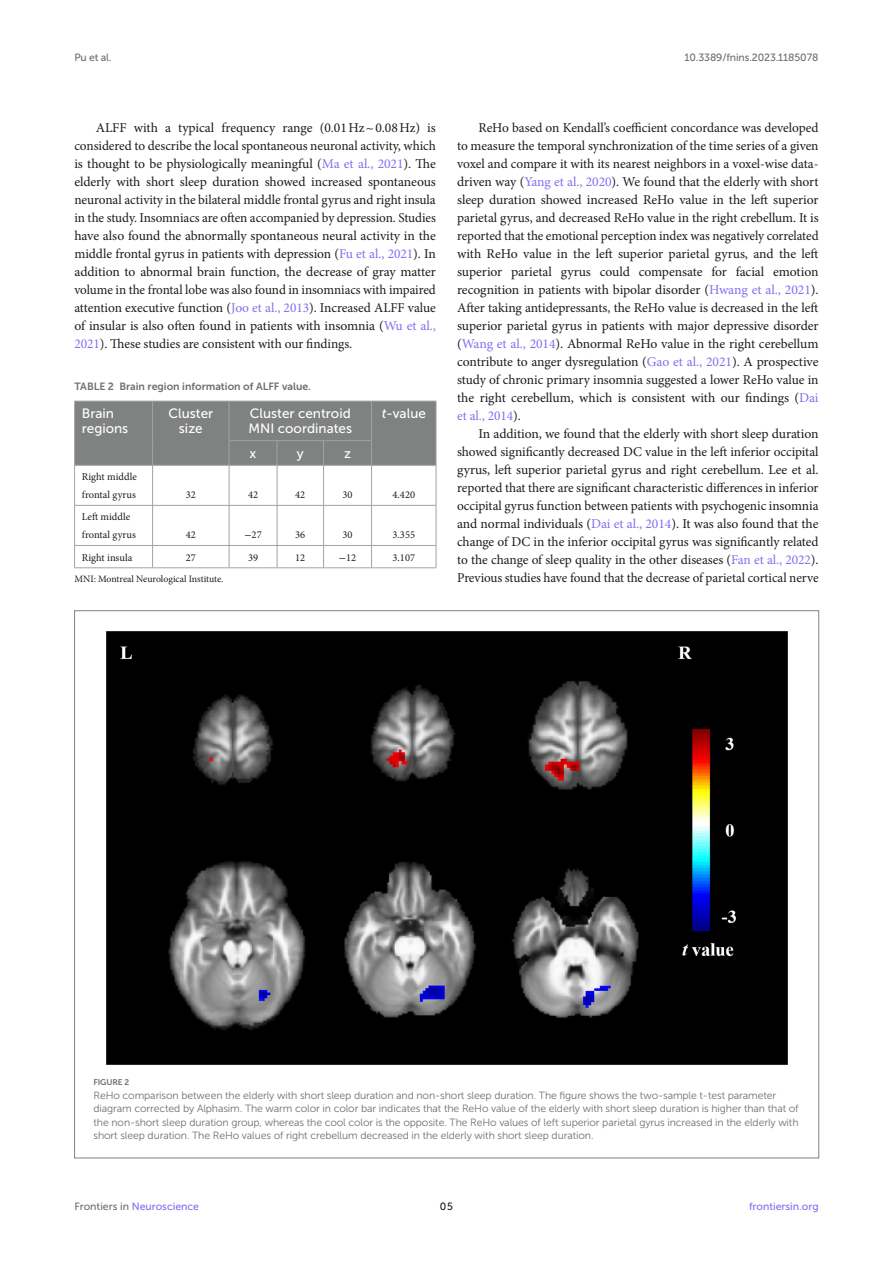
<style>
.page{position:relative;width:893px;height:1263px;background:#fff}
.page>*{position:absolute;margin:0;border:0;box-sizing:border-box;transform-origin:0 0}
.TEXT{font:13.5px/18px "Minion Pro";letter-spacing:-.005em;color:#1b1c1b;text-align:justify}
.TB_CH{font:13.5px/15px "Museo Sans 500";color:#fff}
.TB_STH{font:13.5px/15px "Museo Sans 500";color:#fff}
.FIG_LEG{font:10.5px/13.5px "Museo Sans 300";letter-spacing:-.01em;color:#706f70}
.TB_TX{font:10.5px/18px "Minion Pro";color:#1b1c1b}
.TT{font:10.5px "Museo Sans 700";color:#706f70}
.t1{font:10.5px "Museo Sans 500";color:#856df0}
.t2{font:10.5px "Museo Sans 500";letter-spacing:-.015em;color:#706f70}
.t3{font:10.5px "Museo Sans 500";color:#1b1c1b}
.TFN{font:9.75px "Minion Pro";letter-spacing:-.005em;color:#1b1c1b}
.FIG_HD{font:8.25px "Museo Sans 700";letter-spacing:-.01em;color:#706f70}
.s1{color:#856df0}
.s2{font-style:italic}
.s3{font-family:"STIX General"}
.s4{color:#706f70}
</style>
<div class="page">
<hr style="left:324px;top:545px;width:48px;height:1px;background:#a2a3a3">
<hr style="left:324px;top:567px;width:48px;height:1px;background:#a2a3a3">
<hr style="left:323px;top:506px;width:1px;height:39px;background:#a2a3a3">
<hr style="left:277px;top:545px;width:47px;height:1px;background:#a2a3a3">
<svg style="left:323px;top:546px;width:1px;height:21px"></svg>
<hr style="left:277px;top:567px;width:47px;height:1px;background:#a2a3a3">
<hr style="left:277px;top:506px;width:1px;height:39px;background:#a2a3a3">
<hr style="left:229px;top:545px;width:48px;height:1px;background:#a2a3a3">
<svg style="left:277px;top:546px;width:1px;height:22px"></svg>
<hr style="left:229px;top:567px;width:48px;height:1px;background:#a2a3a3">
<hr style="left:229px;top:506px;width:1px;height:39px;background:#a2a3a3">
<hr style="left:153px;top:545px;width:76px;height:1px;background:#a2a3a3">
<svg style="left:229px;top:546px;width:1px;height:22px"></svg>
<hr style="left:153px;top:567px;width:76px;height:1px;background:#a2a3a3">
<hr style="left:371px;top:506px;width:1px;height:39px;background:#a2a3a3">
<hr style="left:436px;top:506px;width:1px;height:39px;background:#a2a3a3">
<hr style="left:372px;top:545px;width:64px;height:1px;background:#a2a3a3">
<svg style="left:371px;top:546px;width:1px;height:22px"></svg>
<svg style="left:436px;top:546px;width:1px;height:22px"></svg>
<hr style="left:372px;top:567px;width:64px;height:1px;background:#a2a3a3">
<hr style="left:74px;top:506px;width:1px;height:39px;background:#a2a3a3">
<hr style="left:152px;top:506px;width:1px;height:39px;background:#a2a3a3">
<hr style="left:74px;top:545px;width:79px;height:1px;background:#a2a3a3">
<svg style="left:74px;top:546px;width:1px;height:21px"></svg>
<svg style="left:152px;top:546px;width:1px;height:21px"></svg>
<hr style="left:74px;top:567px;width:79px;height:1px;background:#a2a3a3">
<hr style="left:153px;top:465px;width:76px;height:1px;background:#a2a3a3">
<hr style="left:372px;top:465px;width:64px;height:1px;background:#a2a3a3">
<hr style="left:74px;top:465px;width:79px;height:1px;background:#a2a3a3">
<hr style="left:277px;top:465px;width:47px;height:1px;background:#a2a3a3">
<hr style="left:324px;top:465px;width:48px;height:1px;background:#a2a3a3">
<div style="left:74px;top:401px;width:363px;height:64px;background:#808181"></div>
<hr style="left:229px;top:465px;width:48px;height:1px;background:#a2a3a3">
<hr style="left:153px;top:505px;width:76px;height:1px;background:#a2a3a3">
<hr style="left:229px;top:465px;width:1px;height:40px;background:#a2a3a3">
<hr style="left:229px;top:505px;width:48px;height:1px;background:#a2a3a3">
<hr style="left:277px;top:465px;width:1px;height:40px;background:#a2a3a3">
<hr style="left:277px;top:505px;width:47px;height:1px;background:#a2a3a3">
<hr style="left:323px;top:465px;width:1px;height:40px;background:#a2a3a3">
<hr style="left:324px;top:505px;width:48px;height:1px;background:#a2a3a3">
<hr style="left:371px;top:465px;width:1px;height:40px;background:#a2a3a3">
<hr style="left:436px;top:465px;width:1px;height:40px;background:#a2a3a3">
<hr style="left:372px;top:505px;width:64px;height:1px;background:#a2a3a3">
<hr style="left:74px;top:465px;width:1px;height:40px;background:#a2a3a3">
<hr style="left:152px;top:465px;width:1px;height:40px;background:#a2a3a3">
<hr style="left:74px;top:505px;width:79px;height:1px;background:#a2a3a3">
<img style="left:106px;top:631px;width:682px;height:434px">
<p class="t2" style="left:74px;top:51px;width:38px">Pu et al.</p>
<p class="t2" style="left:685px;top:51px;width:135px">10.3389/fnins.2023.1185078</p>
<p class="TEXT" style="left:74px;top:119px;width:363px;text-indent:21px">ALFF with a typical frequency range (0.01Hz~0.08Hz) is considered to describe the local spontaneous neuronal activity, which is thought to be physiologically meaningful (<span class="s1">Ma et al., 2021</span>). The elderly with short sleep duration showed increased spontaneous neuronal activity in the bilateral middle frontal gyrus and right insula in the study. Insomniacs are often accompanied by depression. Studies have also found the abnormally spontaneous neural activity in the middle frontal gyrus in patients with depression (<span class="s1">Fu et al., 2021</span>). In addition to abnormal brain function, the decrease of gray matter volume in the frontal lobe was also found in insomniacs with impaired attention executive function (<span class="s1">Joo et al., 2013</span>). Increased ALFF value of insular is also often found in patients with insomnia (<span class="s1">Wu et al., 2021</span>). These studies are consistent with our findings.</p>
<p class="TEXT" style="left:457px;top:119px;width:363px;text-indent:21px">ReHo based on Kendall’s coefficient concordance was developed to measure the temporal synchronization of the time series of a given voxel and compare it with its nearest neighbors in a voxel-wise data&shy;driven way (<span class="s1">Yang et al., 2020</span>). We found that the elderly with short sleep duration showed increased ReHo value in the left superior parietal gyrus, and decreased ReHo value in the right crebellum. It is reported that the emotional perception index was negatively correlated with ReHo value in the left superior parietal gyrus, and the left superior parietal gyrus could compensate for facial emotion recognition in patients with bipolar disorder (<span class="s1">Hwang et al., 2021</span>).<br>After taking antidepressants, the ReHo value is decreased in the left superior parietal gyrus in patients with major depressive disorder (<span class="s1">Wang et al., 2014</span>). Abnormal ReHo value in the right cerebellum contribute to anger dysregulation (<span class="s1">Gao et al., 2021</span>). A prospective study of chronic primary insomnia suggested a lower ReHo value in the right cerebellum, which is consistent with our findings (<span class="s1">Dai et al., 2014</span>).</p>
<p class="TEXT" style="left:457px;top:425px;width:363px;text-indent:21px">In addition, we found that the elderly with short sleep duration showed significantly decreased DC value in the left inferior occipital gyrus, left superior parietal gyrus and right cerebellum. Lee et al. reported that there are significant characteristic differences in inferior occipital gyrus function between patients with psychogenic insomnia and normal individuals (<span class="s1">Dai et al., 2014</span>). It was also found that the change of DC in the inferior occipital gyrus was significantly related to the change of sleep quality in the other diseases (<span class="s1">Fan et al., 2022</span>).<br>Previous studies have found that the decrease of parietal cortical nerve</p>
<p class="TT" style="left:74px;top:381px;width:238px">TABLE 2 Brain region information of ALFF value.</p>
<p class="TB_CH" style="left:82px;top:406px;width:48px">Brain regions</p>
<p class="TB_CH" style="left:168px;top:406px;width:46px;text-align:center">Cluster size</p>
<p class="TB_STH" style="left:248px;top:406px;width:105px">Cluster centroid<br>MNI coordinates</p>
<p class="TB_CH" style="left:382px;top:406px;width:46px"><span class="s2">t</span>-value</p>
<p class="TB_CH" style="left:250px;top:446px;width:8px">x</p>
<p class="TB_CH" style="left:297px;top:446px;width:8px">y</p>
<p class="TB_CH" style="left:344px;top:446px;width:8px">z</p>
<p class="TB_TX" style="left:82px;top:468px;width:57px">Right middle frontal gyrus</p>
<p class="TB_TX" style="left:186px;top:486px;width:12px">32</p>
<p class="TB_TX" style="left:248px;top:486px;width:12px">42</p>
<p class="TB_TX" style="left:295px;top:486px;width:12px">42</p>
<p class="TB_TX" style="left:342px;top:486px;width:12px">30</p>
<p class="TB_TX" style="left:392px;top:486px;width:24px">4.420</p>
<p class="TB_TX" style="left:82px;top:508px;width:56px">Left middle frontal gyrus</p>
<p class="TB_TX" style="left:186px;top:526px;width:12px">42</p>
<p class="TB_TX" style="left:244px;top:526px;width:19px"><span class="s3">−</span>27</p>
<p class="TB_TX" style="left:295px;top:526px;width:12px">36</p>
<p class="TB_TX" style="left:342px;top:526px;width:12px">30</p>
<p class="TB_TX" style="left:392px;top:526px;width:24px">3.355</p>
<p class="TB_TX" style="left:82px;top:548px;width:52px">Right insula</p>
<p class="TB_TX" style="left:186px;top:548px;width:12px">27</p>
<p class="TB_TX" style="left:248px;top:548px;width:12px">39</p>
<p class="TB_TX" style="left:295px;top:548px;width:12px">12</p>
<p class="TB_TX" style="left:339px;top:548px;width:19px"><span class="s3">−</span>12</p>
<p class="TB_TX" style="left:392px;top:548px;width:24px">3.107</p>
<p class="TFN" style="left:74px;top:572px;width:151px">MNI: Montreal Neurological Institute.</p>
<p class="FIG_HD" style="left:94px;top:1077px;width:37px">FIGURE 2</p>
<p class="FIG_LEG" style="left:94px;top:1088px;width:707px">ReHo comparison between the elderly with short sleep duration and non-short sleep duration. The figure shows the two-sample t-test parameter diagram corrected by Alphasim. The warm color in color bar indicates that the ReHo value of the elderly with short sleep duration is higher than that of the non-short sleep duration group, whereas the cool color is the opposite. The ReHo values of left superior parietal gyrus increased in the elderly with short sleep duration. The ReHo values of right crebellum decreased in the elderly with short sleep duration.</p>
<p class="t1" style="left:74px;top:1200px;width:126px"><span class="s4">Frontiers in</span> Neuroscience</p>
<p class="t3" style="left:440px;top:1200px;width:14px">05</p>
<p class="t1" style="left:749px;top:1200px;width:71px">frontiersin.org</p>
</div>
